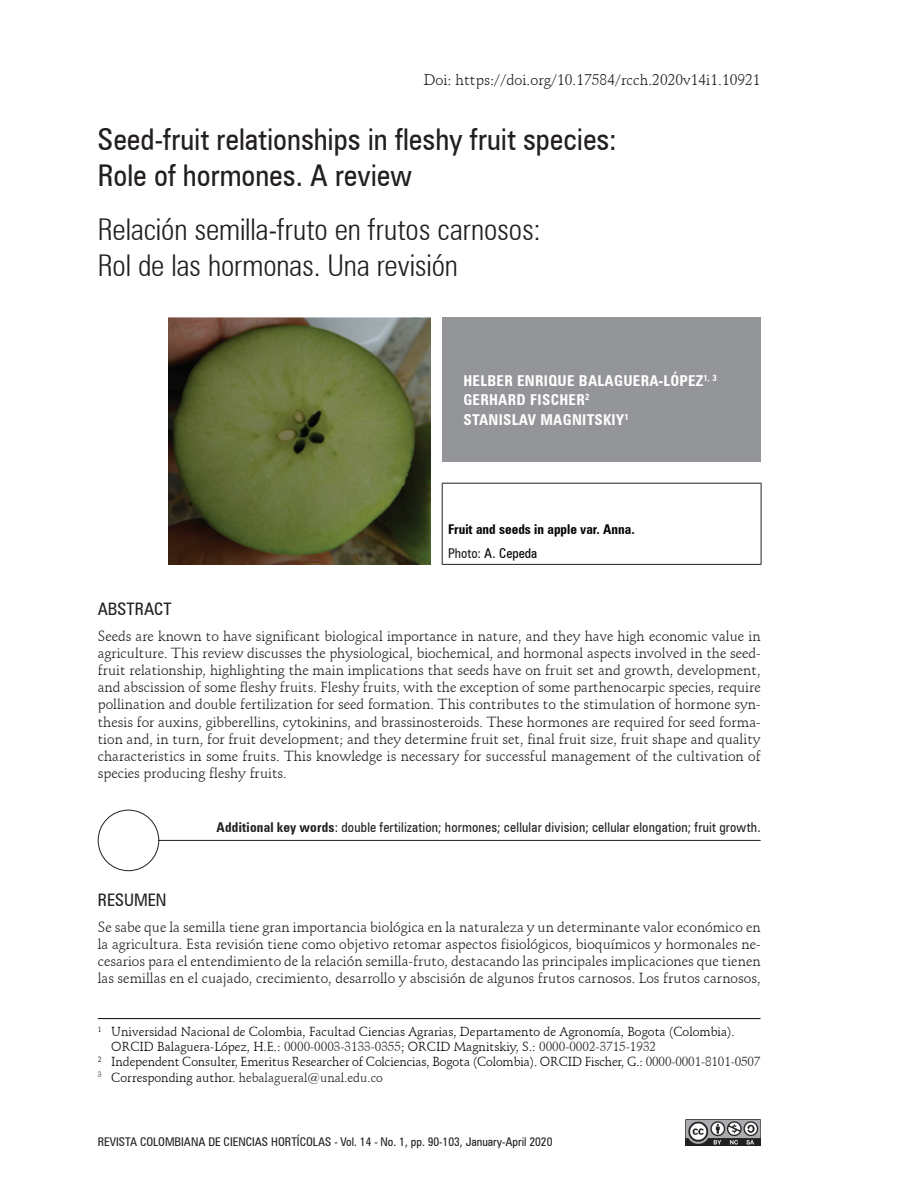
<style>
.page{position:relative;width:918px;height:1188px;background:#fff}
.page>*{position:absolute;margin:0;border:0;box-sizing:border-box;transform-origin:0 0}
.t1{font:condensed 30px/36px "Zurich BT";letter-spacing:.005em;color:#231f20}
.t2{font:300 condensed 30px/36px "Zurich BT";letter-spacing:-.005em;color:#231f20}
.t3{font:condensed 17.25px "Zurich BT";color:#231f20}
.t4{font:700 condensed 15px/19.5px "Zurich BT";letter-spacing:.02em;color:#fff}
.t5{font:15px "Schneidler BT";color:#231f20}
.t6{font:14.25px/17.1px "Schneidler BT";color:#231f20;text-align:justify}
.t7{font:condensed 13.5px "Zurich BT";letter-spacing:.02em;color:#231f20}
.t8{font:700 condensed 13.5px/24.8px "Zurich BT";color:#040503}
.t9{font:12.75px "Schneidler BT";color:#040503}
.t10{font:12.75px "Schneidler BT";color:#231f20}
.t11{font:condensed 12px "Zurich BT";color:#231f20}
.s1{font-weight:400;color:#231f20}
.s2{font-weight:400}
.s3{font-weight:700}
.s4{color:#231f20}
.s5{color:#040503}
</style>
<div class="page">
<img style="left:685px;top:1119px;width:76px;height:26px">
<div style="left:442px;top:317px;width:319px;height:145px;background:#939598"></div>
<hr style="left:442px;top:483px;width:319px;height:1px;background:#231f20">
<hr style="left:442px;top:484px;width:1px;height:80px;background:#231f20">
<hr style="left:761px;top:484px;width:1px;height:80px;background:#231f20">
<hr style="left:442px;top:564px;width:319px;height:1px;background:#231f20">
<hr style="left:98px;top:1018px;width:663px;height:1px;background:#040503">
<img style="left:169px;top:318px;width:261px;height:247px">
<svg style="left:97px;top:809px;width:664px;height:62px"></svg>
<p class="t5" style="left:424px;top:70px;width:338px">Doi: https://doi.org/10.17584/rcch.2020v14i1.10921</p>
<h1 class="t1" style="left:98px;top:121px;width:520px">Seed-fruit relationships in fleshy fruit species:<br>Role of hormones. A review</h1>
<h1 class="t2" style="left:98px;top:211px;width:444px">Relación semilla-fruto en frutos carnosos:<br>Rol de las hormonas. Una revisión</h1>
<p class="t4" style="left:463px;top:370px;width:255px">HELBER ENRIQUE BALAGUERA-LÓPEZ<sup>1,</sup> <sup>3<br></sup>GERHARD FISCHER<sup>2<br></sup>STANISLAV MAGNITSKIY<sup>1</sup></p>
<p class="t8" style="left:448px;top:516px;width:188px">Fruit and seeds in apple var. Anna.<br><span class="s1">Photo:</span> <span class="s2">A. Cepeda</span></p>
<p class="t3" style="left:98px;top:599px;width:11px">ABST</p>
<p class="t3" style="left:135px;top:599px;width:20px">RACT</p>
<p class="t6" style="left:98px;top:628px;width:664px">Seeds are known to have significant biological importance in nature, and they have high economic value in agriculture. This review discusses the physiological, biochemical, and hormonal aspects involved in the seed&shy;fruit relationship, highlighting the main implications that seeds have on fruit set and growth, development, and abscission of some fleshy fruits. Fleshy fruits, with the exception of some parthenocarpic species, require pollination and double fertilization for seed formation. This contributes to the stimulation of hormone syn&shy;thesis for auxins, gibberellins, cytokinins, and brassinosteroids. These hormones are required for seed forma&shy;tion and, in turn, for fruit development; and they determine fruit set, final fruit size, fruit shape and quality characteristics in some fruits. This knowledge is necessary for successful management of the cultivation of species producing fleshy fruits.</p>
<p class="t7" style="left:217px;top:819px;width:546px"><span class="s3">Additional key words</span>: double fertilization; hormones; cellular division; cellular elongation; fruit growth.</p>
<p class="t3" style="left:98px;top:889px;width:48px">RESUMEN</p>
<p class="t6" style="left:98px;top:918px;width:664px">Se sabe que la semilla tiene gran importancia biológica en la naturaleza y un determinante valor económico en la agricultura. Esta revisión tiene como objetivo retomar aspectos fisiológicos, bioquímicos y hormonales ne&shy;cesarios para el entendimiento de la relación semilla-fruto, destacando las principales implicaciones que tienen las semillas en el cuajado, crecimiento, desarrollo y abscisión de algunos frutos carnosos. Los frutos carnosos,</p>
<p class="t9" style="left:98px;top:1024px;width:639px"><sup>1</sup> Universidad Nacional de Colombia, Facultad Ciencias Agrarias, Departamento de Agronomía, Bogota (Colombia).</p>
<p class="t9" style="left:111px;top:1039px;width:546px">ORCID Balaguera-López, H.E.: <span class="s4">0000-0003-3133-0355</span>; ORCID Magnitskiy, S.: <span class="s4">0000-0002-3715-1932</span></p>
<p class="t9" style="left:98px;top:1054px;width:664px"><sup>2</sup> Independent Consulter, Emeritus Researcher of Colciencias, Bogota (Colombia). ORCID Fischer, G.: <span class="s4">0000-0001-8101-0507</span></p>
<p class="t10" style="left:98px;top:1069px;width:287px"><sup>3</sup> <span class="s5">Corresponding author.</span> hebalagueral@unal.edu.co</p>
<p class="t11" style="left:98px;top:1135px;width:13px">REVISTA</p>
<p class="t11" style="left:140px;top:1135px;width:8px">COLOMBIANA</p>
<p class="t11" style="left:208px;top:1135px;width:22px">DE CIENCIAS</p>
<p class="t11" style="left:271px;top:1135px;width:27px">HORTÍCOLAS</p>
<p class="t11" style="left:334px;top:1135px;width:220px">- Vol. 14 - No. 1, pp. 90-103, January-April 2020</p>
</div>
